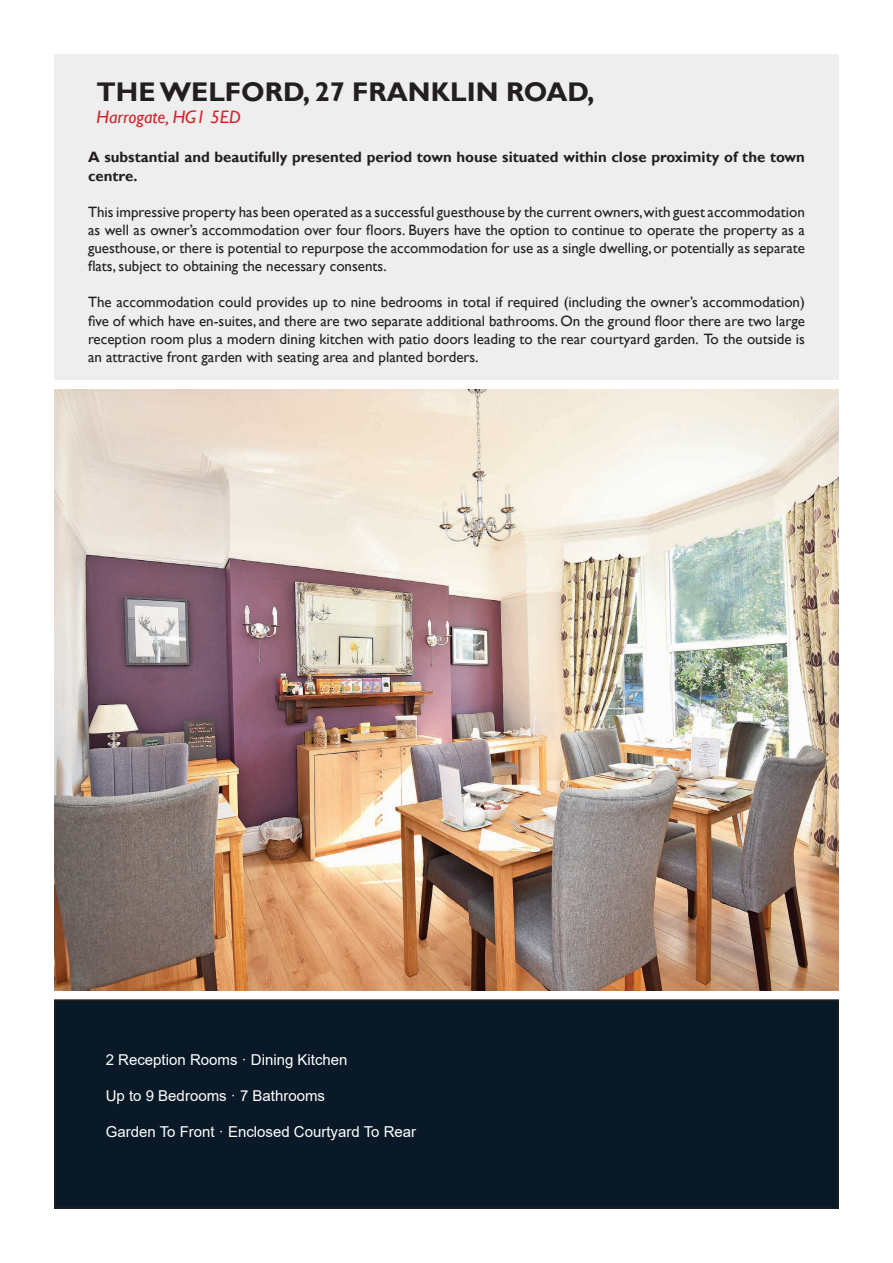
<style>
.page{position:relative;width:893px;height:1263px;background:#fff}
.page>*{position:absolute;margin:0;border:0;box-sizing:border-box;transform-origin:0 0}
.t1{font:700 27px "Gill Sans";color:#231f20}
.t2{font:italic 18px "Gill Sans";color:#d1232a}
.t3{font:15px/18.1px "Gill Sans";color:#231f20;text-align:justify}
.t4{font:700 15px/18.1px "Gill Sans";color:#231f20}
.t5{font:15px "Arial";color:#fff}
</style>
<div class="page">
<div style="left:55px;top:1000px;width:783px;height:208px;background:#0a1928"></div>
<div style="left:54px;top:999px;width:785px;height:210px;border:2px solid #231f20"></div>
<div style="left:54px;top:54px;width:785px;height:326px;background:#eeeeef"></div>
<img style="left:54px;top:390px;width:785px;height:601px">
<h1 class="t1" style="left:97px;top:75px;width:499px">THE WELFORD, 27 FRANKLIN ROAD,</h1>
<p class="t2" style="left:97px;top:106px;width:146px">Harrogate, HG1 5ED</p>
<p class="t4" style="left:88px;top:149px;width:718px">A substantial and beautifully presented period town house situated within close proximity of the town centre.</p>
<p class="t3" style="left:88px;top:203px;width:718px">This impressive property has been operated as a successful guesthouse by the current owners, with guest accommodation as well as owner’s accommodation over four floors. Buyers have the option to continue to operate the property as a guesthouse, or there is potential to repurpose the accommodation for use as a single dwelling, or potentially as separate flats, subject to obtaining the necessary consents.</p>
<p class="t3" style="left:88px;top:294px;width:718px">The accommodation could provides up to nine bedrooms in total if required (including the owner’s accommodation) five of which have en-suites, and there are two separate additional bathrooms. On the ground floor there are two large reception room plus a modern dining kitchen with patio doors leading to the rear courtyard garden. To the outside is an attractive front garden with seating area and planted borders.</p>
<p class="t5" style="left:106px;top:1049px;width:243px">2 Reception Rooms · Dining Kitchen</p>
<p class="t5" style="left:106px;top:1085px;width:221px">Up to 9 Bedrooms · 7 Bathrooms</p>
<p class="t5" style="left:106px;top:1121px;width:312px">Garden To Front · Enclosed Courtyard To Rear</p>
</div>
